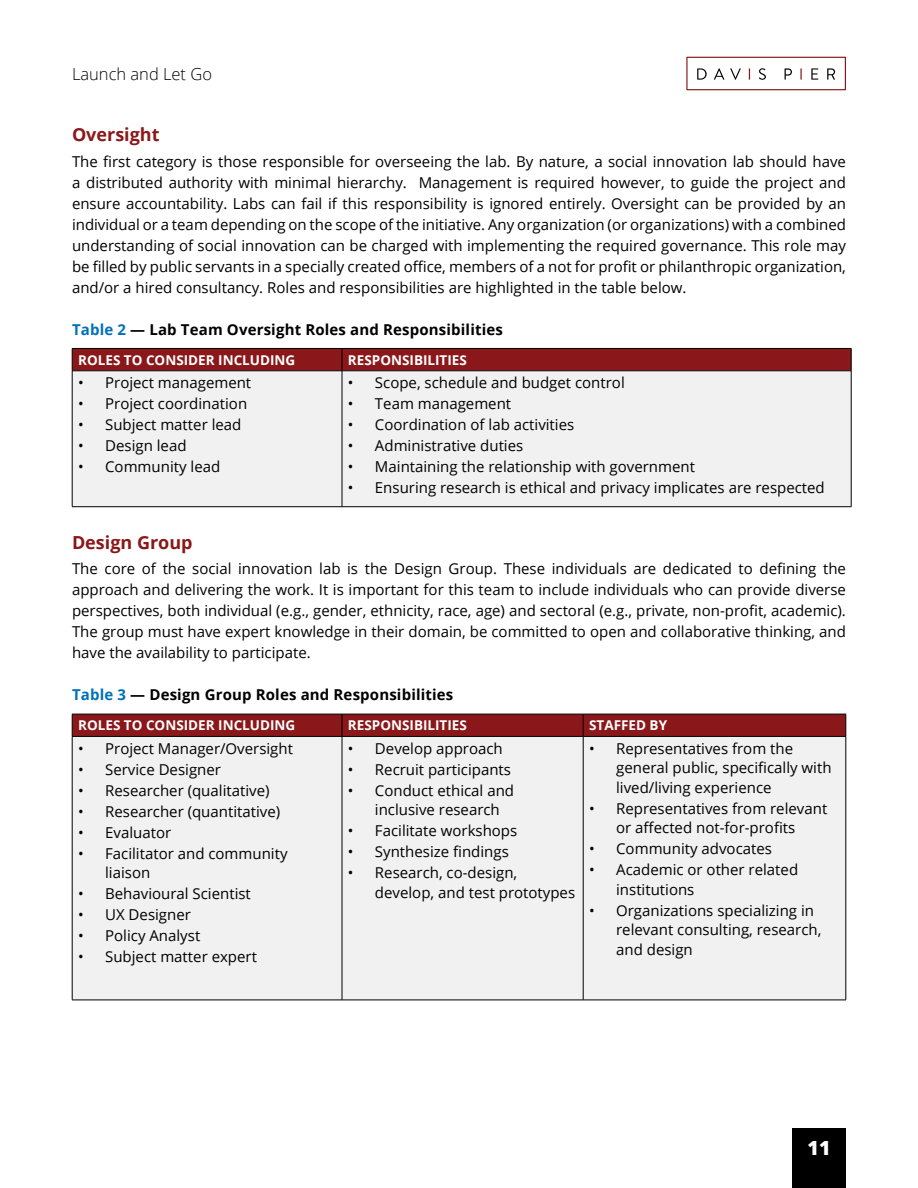
<style>
.page{position:relative;width:918px;height:1188px;background:#fff}
.page>*{position:absolute;margin:0;border:0;box-sizing:border-box;transform-origin:0 0}
.t1{font:800 19.5px "Open Sans";color:#fff}
.t2{font:700 18px "Open Sans";color:#8a181a}
.t3{font:300 16.5px "Open Sans";color:#000}
.t4{font:15px/21px "Open Sans";color:#000}
.t5{font:700 15px "Open Sans";letter-spacing:.01em;color:#000}
.t6{font:700 13.5px "Open Sans";color:#fff}
.s1{color:#0070b9}
</style>
<div class="page">
<div style="left:792px;top:1129px;width:54px;height:59px;background:#000"></div>
<div style="left:686px;top:57px;width:160px;height:33px;border:1px solid #8a181a"></div>
<svg style="left:697px;top:68px;width:10px;height:12px"></svg>
<svg style="left:714px;top:68px;width:10px;height:12px"></svg>
<svg style="left:730px;top:68px;width:11px;height:12px"></svg>
<svg style="left:749px;top:68px;width:1px;height:12px"></svg>
<svg style="left:759px;top:68px;width:7px;height:12px"></svg>
<svg style="left:785px;top:68px;width:7px;height:12px"></svg>
<svg style="left:800px;top:68px;width:2px;height:12px"></svg>
<svg style="left:811px;top:68px;width:7px;height:12px"></svg>
<svg style="left:827px;top:68px;width:8px;height:12px"></svg>
<div style="left:73px;top:372px;width:778px;height:134px;background:#f1f1f2"></div>
<hr style="left:72px;top:371px;width:1px;height:136px;background:#000">
<hr style="left:342px;top:371px;width:1px;height:136px;background:#000">
<hr style="left:851px;top:371px;width:1px;height:136px;background:#000">
<hr style="left:72px;top:506px;width:270px;height:1px;background:#000">
<hr style="left:342px;top:506px;width:509px;height:1px;background:#000">
<svg style="left:72px;top:348px;width:780px;height:23px;background:#801719"></svg>
<hr style="left:72px;top:371px;width:270px;height:1px;background:#000">
<hr style="left:342px;top:371px;width:509px;height:1px;background:#000">
<div style="left:73px;top:737px;width:773px;height:263px;background:#f1f1f2"></div>
<hr style="left:72px;top:737px;width:1px;height:263px;background:#000">
<hr style="left:342px;top:737px;width:1px;height:263px;background:#000">
<hr style="left:583px;top:737px;width:1px;height:263px;background:#000">
<hr style="left:846px;top:737px;width:1px;height:263px;background:#000">
<hr style="left:72px;top:1000px;width:270px;height:1px;background:#000">
<hr style="left:342px;top:1000px;width:241px;height:1px;background:#000">
<hr style="left:583px;top:1000px;width:263px;height:1px;background:#000">
<svg style="left:72px;top:714px;width:775px;height:22px;background:#851719"></svg>
<hr style="left:72px;top:736px;width:270px;height:1px;background:#000">
<hr style="left:342px;top:736px;width:241px;height:1px;background:#000">
<hr style="left:583px;top:736px;width:263px;height:1px;background:#000">
<p class="t3" style="left:72px;top:63px;width:142px">Launch and Let Go</p>
<p class="t2" style="left:72px;top:122px;width:89px">Oversight</p>
<p class="t4" style="left:72px;top:150px;width:776px;text-align:justify">The first category is those responsible for overseeing the lab. By nature, a social innovation lab should have a distributed authority with minimal hierarchy. Management is required however, to guide the project and ensure accountability. Labs can fail if this responsibility is ignored entirely. Oversight can be provided by an individual or a team depending on the scope of the initiative. Any organization (or organizations) with a combined understanding of social innovation can be charged with implementing the required governance. This role may be filled by public servants in a specially created office, members of a not for profit or philanthropic organization, and/or a hired consultancy. Roles and responsibilities are highlighted in the table below.</p>
<p class="t5" style="left:72px;top:319px;width:432px"><span class="s1">Table 2</span> — Lab Team Oversight Roles and Responsibilities</p>
<p class="t6" style="left:78px;top:350px;width:219px">ROLES TO CONSIDER INCLUDING</p>
<p class="t6" style="left:348px;top:350px;width:120px">RESPONSIBILITIES</p>
<p class="t4" style="left:78px;top:372px;width:175px">• Project management</p>
<p class="t4" style="left:78px;top:393px;width:171px">• Project coordination</p>
<p class="t4" style="left:78px;top:414px;width:165px">• Subject matter lead</p>
<p class="t4" style="left:78px;top:435px;width:110px">• Design lead</p>
<p class="t4" style="left:78px;top:456px;width:144px">• Community lead</p>
<p class="t4" style="left:348px;top:372px;width:278px">• Scope, schedule and budget control</p>
<p class="t4" style="left:348px;top:393px;width:165px">• Team management</p>
<p class="t4" style="left:348px;top:414px;width:228px">• Coordination of lab activities</p>
<p class="t4" style="left:348px;top:435px;width:177px">• Administrative duties</p>
<p class="t4" style="left:348px;top:456px;width:349px">• Maintaining the relationship with government</p>
<p class="t4" style="left:348px;top:477px;width:478px">• Ensuring research is ethical and privacy implicates are respected</p>
<p class="t2" style="left:72px;top:530px;width:122px">Design Group</p>
<p class="t4" style="left:72px;top:558px;width:776px;text-align:justify">The core of the social innovation lab is the Design Group. These individuals are dedicated to defining the approach and delivering the work. It is important for this team to include individuals who can provide diverse perspectives, both individual (e.g., gender, ethnicity, race, age) and sectoral (e.g., private, non-profit, academic).<br>The group must have expert knowledge in their domain, be committed to open and collaborative thinking, and have the availability to participate.</p>
<p class="t5" style="left:72px;top:684px;width:383px"><span class="s1">Table 3</span> — Design Group Roles and Responsibilities</p>
<p class="t6" style="left:78px;top:716px;width:219px">ROLES TO CONSIDER INCLUDING</p>
<p class="t6" style="left:348px;top:716px;width:120px">RESPONSIBILITIES</p>
<p class="t6" style="left:589px;top:716px;width:79px">STAFFED BY</p>
<p class="t4" style="left:78px;top:738px;width:216px">• Project Manager/Oversight</p>
<p class="t4" style="left:78px;top:759px;width:144px">• Service Designer</p>
<p class="t4" style="left:78px;top:780px;width:193px">• Researcher (qualitative)</p>
<p class="t4" style="left:78px;top:801px;width:204px">• Researcher (quantitative)</p>
<p class="t4" style="left:78px;top:822px;width:95px">• Evaluator</p>
<p class="t4" style="left:105px;top:843px;width:184px;line-height:19.5px;text-indent:-27px">• Facilitator and community liaison</p>
<p class="t4" style="left:78px;top:883px;width:174px">• Behavioural Scientist</p>
<p class="t4" style="left:78px;top:904px;width:114px">• UX Designer</p>
<p class="t4" style="left:78px;top:925px;width:124px">• Policy Analyst</p>
<p class="t4" style="left:78px;top:946px;width:180px">• Subject matter expert</p>
<p class="t4" style="left:348px;top:738px;width:156px">• Develop approach</p>
<p class="t4" style="left:348px;top:759px;width:165px">• Recruit participants</p>
<p class="t4" style="left:375px;top:780px;width:141px;line-height:19.5px;text-indent:-27px">• Conduct ethical and inclusive research</p>
<p class="t4" style="left:348px;top:820px;width:171px">• Facilitate workshops</p>
<p class="t4" style="left:348px;top:841px;width:162px">• Synthesize findings</p>
<p class="t4" style="left:375px;top:863px;width:202px;line-height:19.5px;text-indent:-27px">• Research, co-design, develop, and test prototypes</p>
<p class="t4" style="left:616px;top:738px;width:217px;line-height:19.5px;text-indent:-27px">• Representatives from the general public, specifically with lived/living experience</p>
<p class="t4" style="left:589px;top:798px;width:240px;line-height:19.5px;text-align:center">• Representatives from relevant or affected not-for-profits</p>
<p class="t4" style="left:589px;top:838px;width:184px">• Community advocates</p>
<p class="t4" style="left:616px;top:860px;width:184px;line-height:19.5px;text-indent:-27px">• Academic or other related institutions</p>
<p class="t4" style="left:616px;top:900px;width:207px;line-height:19.5px;text-indent:-27px">• Organizations specializing in relevant consulting, research, and design</p>
<h1 class="t1" style="left:808px;top:1133px;width:24px">11</h1>
</div>
